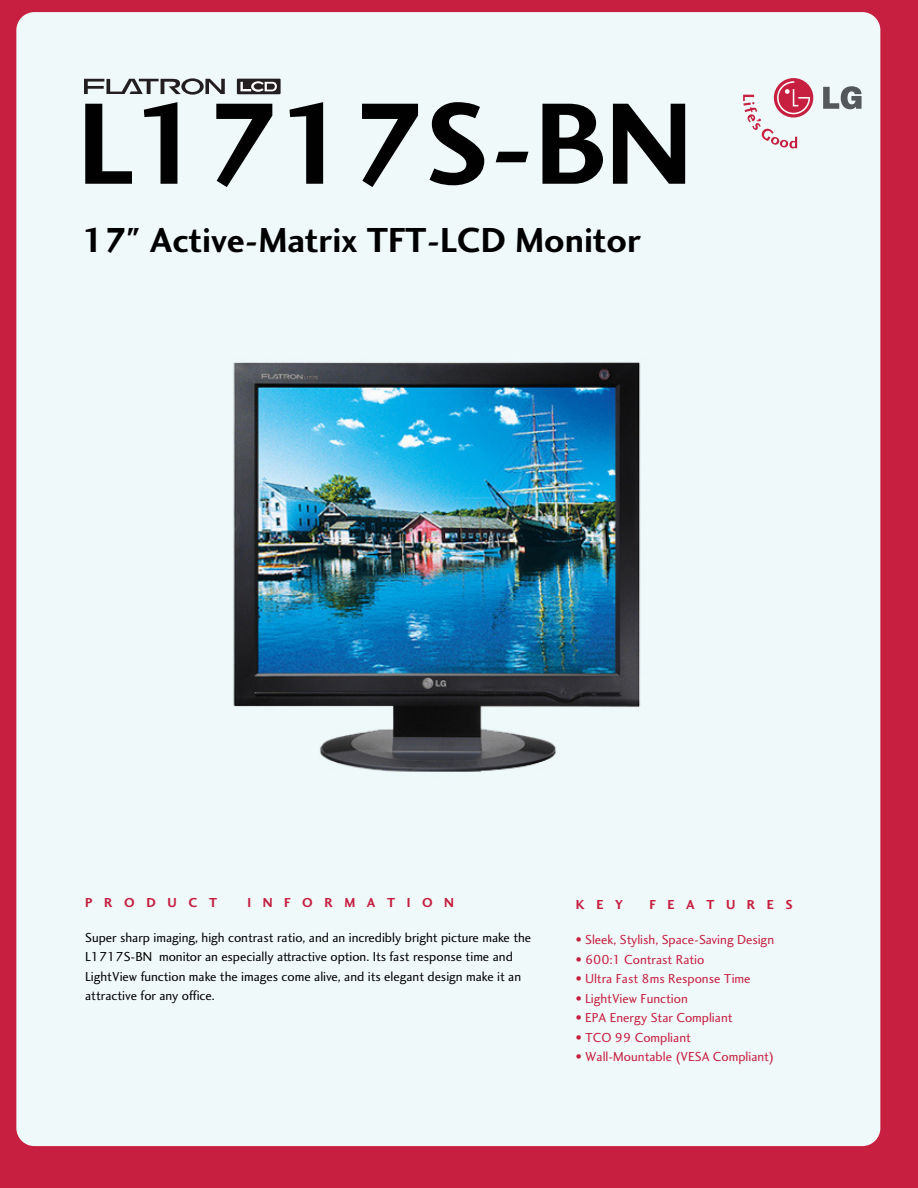
<style>
.page{position:relative;width:918px;height:1188px;background:#c61f40}
.page>*{position:absolute;margin:0;border:0;box-sizing:border-box;transform-origin:0 0}
.t1{font:120px "Charlotte Sans Bold Plain";color:#010101}
.t2{font:36px "Charlotte Sans Bold Plain";color:#000}
.t3{font:13.5px/19.5px "Charlotte Sans Book Plain";color:#010101}
.t4{font:13.5px "Charlotte Sans Book Plain";color:#c61f40}
.t5{font:13.5px "Charlotte Sans Bold Plain";letter-spacing:.86em;color:#c41f40}
.t6{font:13.5px "Charlotte Sans Bold Plain";letter-spacing:.86em;color:#c61f40}
</style>
<div class="page">
<div style="left:16px;top:12px;width:864px;height:1134px;background:#f0f9fa;border-radius:18px"></div>
<svg style="left:823px;top:86px;width:39px;height:23px"></svg>
<div style="left:774px;top:78px;width:39px;height:40px;background:#c61f40;border-radius:50%"></div>
<svg style="left:743px;top:81px;width:67px;height:67px"></svg>
<div style="left:237px;top:79px;width:44px;height:15px;background:#231f20"></div>
<svg style="left:240px;top:81px;width:37px;height:11px"></svg>
<svg style="left:84px;top:78px;width:141px;height:17px"></svg>
<img style="left:233px;top:362px;width:408px;height:410px">
<h1 class="t1" style="left:77px;top:72px;width:617px">L1717S-BN</h1>
<h2 class="t2" style="left:83px;top:219px;width:560px">17" Active-Matrix TFT-LCD Monitor</h2>
<p class="t5" style="left:85px;top:895px;width:133px">PRODUCT</p>
<p class="t5" style="left:247px;top:895px;width:208px">INFORMATION</p>
<p class="t3" style="left:85px;top:927px;width:448px">Super sharp imaging, high contrast ratio, and an incredibly bright picture make the L1717S-BN monitor an especially attractive option. Its fast response time and LightView function make the images come alive, and its elegant design make it an attractive for any office.</p>
<p class="t6" style="left:576px;top:896px;width:49px">KEY</p>
<p class="t6" style="left:650px;top:896px;width:145px">FEATURES</p>
<p class="t4" style="left:576px;top:932px;width:200px">• Sleek, Stylish, Space-Saving Design</p>
<p class="t4" style="left:576px;top:951px;width:130px">• 600:1 Contrast Ratio</p>
<p class="t4" style="left:576px;top:971px;width:176px">• Ultra Fast 8ms Response Time</p>
<p class="t4" style="left:576px;top:990px;width:114px">• LightView Function</p>
<p class="t4" style="left:576px;top:1010px;width:158px">• EPA Energy Star Compliant</p>
<p class="t4" style="left:576px;top:1029px;width:117px">• TCO 99 Compliant</p>
<p class="t4" style="left:576px;top:1049px;width:200px">• Wall-Mountable (VESA Compliant)</p>
</div>
